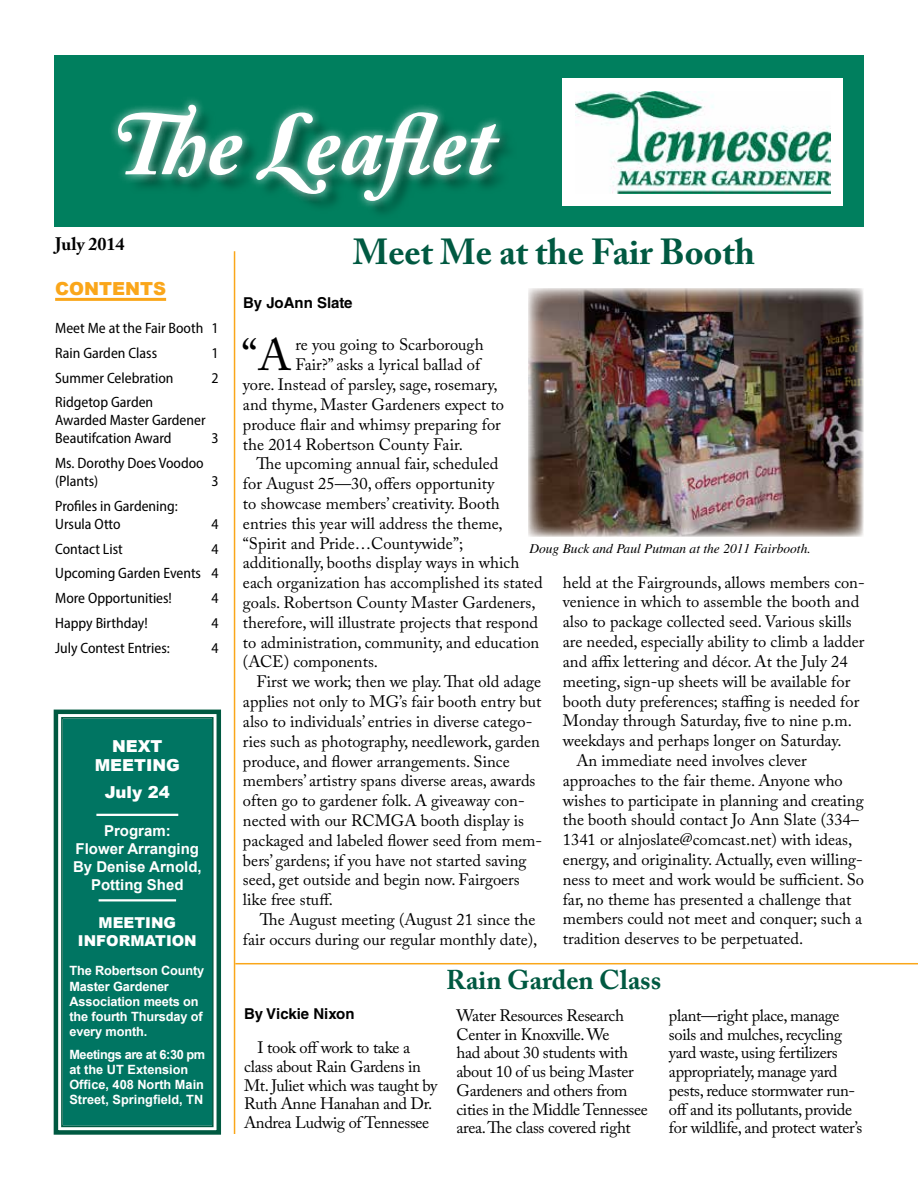
<style>
.page{position:relative;width:918px;height:1188px;background:#fff}
.page>*{position:absolute;margin:0;border:0;box-sizing:border-box;transform-origin:0 0}
.t1{font:italic 700 90px "Adobe Caslon Pro";color:#fff}
.t2{font:44.4px "Adobe Caslon Pro";color:#000}
.t3{font:700 36px "Adobe Caslon Pro";color:#005941}
.t4{font:700 27px "Adobe Caslon Pro";color:#005941}
.t5{font:700 18px "Adobe Caslon Pro";color:#000}
.t6{font:900 18px "Arial";color:#faa61a}
.t7{font:16.5px "Adobe Caslon Pro";color:#000}
.t8{font:16.5px/18.8px "Adobe Caslon Pro";letter-spacing:-.02em;color:#000}
.t9{font:900 16.5px/19.8px "Arial";color:#fff;text-align:center}
.t10{font:semi-condensed 15px/18px "Myriad Pro";color:#000}
.t11{font:700 15px/18px "Arial";color:#fff;text-align:center}
.t12{font:700 15px "Helvetica LT Std";color:#000}
.t13{font:900 15px/18px "Arial";color:#fff;text-align:center}
.t14{font:italic 13.5px "Times LT Std";color:#000}
.t15{font:700 12.75px/15.3px "Arial";letter-spacing:-.01em;color:#fff}
</style>
<div class="page">
<div style="left:54px;top:56px;width:809px;height:171px;background:#007f5e"></div>
<div style="left:108px;top:95px;width:401px;height:115px;background:#fff;opacity:.75"></div>
<div style="left:563px;top:79px;width:280px;height:127px;background:#fff"></div>
<img style="left:576px;top:92px;width:254px;height:101px">
<svg style="left:53px;top:709px;width:168px;height:426px;background:#0e7a68"></svg>
<div style="left:61px;top:717px;width:153px;height:410px;border:2px solid #005941"></div>
<hr style="left:55px;top:298px;width:111px;height:3px;background:#faa61a">
<hr style="left:234px;top:251px;width:1px;height:883px;background:#faa61a">
<img style="left:528px;top:288px;width:335px;height:249px">
<hr style="left:235px;top:963px;width:683px;height:1px;background:#faa61a">
<h1 class="t1" style="left:113px;top:90px;width:383px">The Leaflet</h1>
<p class="t5" style="left:55px;top:234px;width:71px">July 2014</p>
<h3 class="t3" style="left:353px;top:230px;width:404px">Meet Me at the Fair Booth</h3>
<p class="t6" style="left:55px;top:278px;width:112px">CONTENTS</p>
<p class="t10" style="left:55px;top:316px;width:165px;line-height:24.8px">Meet Me at the Fair Booth 1<br>Rain Garden Class</p>
<p class="t10" style="left:212px;top:344px;width:9px">1</p>
<p class="t10" style="left:55px;top:368px;width:120px">Summer Celebration</p>
<p class="t10" style="left:212px;top:368px;width:9px">2</p>
<p class="t10" style="left:55px;top:393px;width:152px">Ridgetop Garden<br>Awarded Master Gardener<br>Beautifcation Award</p>
<p class="t10" style="left:212px;top:429px;width:9px">3</p>
<p class="t10" style="left:55px;top:454px;width:150px">Ms. Dorothy Does Voodoo (Plants)</p>
<p class="t10" style="left:55px;top:497px;width:124px">Profiles in Gardening:<br>Ursula Otto</p>
<p class="t10" style="left:212px;top:472px;width:9px">3</p>
<p class="t10" style="left:212px;top:515px;width:9px">4</p>
<p class="t10" style="left:55px;top:539px;width:69px">Contact List</p>
<p class="t10" style="left:55px;top:536px;width:165px;line-height:24.8px;text-align:justify;text-indent:156px">4<br>Upcoming Garden Events 4<br>More Opportunities!</p>
<p class="t10" style="left:212px;top:589px;width:9px">4</p>
<p class="t10" style="left:55px;top:614px;width:94px">Happy Birthday!</p>
<p class="t10" style="left:212px;top:614px;width:9px">4</p>
<p class="t10" style="left:55px;top:638px;width:116px">July Contest Entries:</p>
<p class="t10" style="left:212px;top:638px;width:9px">4</p>
<p class="t9" style="left:95px;top:736px;width:87px">NEXT<br>MEETING</p>
<p class="t9" style="left:105px;top:782px;width:66px">JULY 24</p>
<p class="t11" style="left:73px;top:822px;width:130px">Program:<br>Flower Arranging<br>By Denise Arnold,<br>Potting Shed</p>
<p class="t13" style="left:78px;top:914px;width:118px">MEETING<br>IN FORMATION</p>
<p class="t15" style="left:69px;top:963px;width:136px">The Robertson County<br>Master Gardener<br>Association meets on the fourth Thursday of every month.</p>
<p class="t15" style="left:69px;top:1046px;width:137px">Meetings are at 6:30 pm at the UT Extension<br>Office, 408 North Main<br>Street, Springfield, TN</p>
<p class="t12" style="left:243px;top:294px;width:111px">By JoAnn Slate</p>
<h2 class="t2" style="left:242px;top:329px;width:51px">“A</h2>
<p class="t7" style="left:295px;top:335px;width:190px">re you going to Scarborough</p>
<p class="t7" style="left:295px;top:355px;width:186px">Fair?” asks a lyrical ballad of</p>
<p class="t7" style="left:243px;top:375px;width:256px">yore. Instead of parsley, sage, rosemary,</p>
<p class="t7" style="left:243px;top:395px;width:263px">and thyme, Master Gardeners expect to</p>
<p class="t7" style="left:243px;top:414px;width:259px">produce flair and whimsy preparing for</p>
<p class="t7" style="left:243px;top:434px;width:221px">the 2014 Robertson County Fair.</p>
<p class="t7" style="left:256px;top:454px;width:243px">The upcoming annual fair, scheduled</p>
<p class="t7" style="left:243px;top:474px;width:253px">for August 25—30, offers opportunity</p>
<p class="t7" style="left:243px;top:494px;width:258px">to showcase members’ creativity. Booth</p>
<p class="t7" style="left:243px;top:513px;width:261px">entries this year will address the theme,</p>
<p class="t7" style="left:243px;top:533px;width:222px">“Spirit and Pride…Countywide”;</p>
<p class="t7" style="left:243px;top:553px;width:278px">additionally, booths display ways in which</p>
<p class="t7" style="left:243px;top:573px;width:301px">each organization has accomplished its stated</p>
<p class="t7" style="left:243px;top:593px;width:294px">goals. Robertson County Master Gardeners,</p>
<p class="t7" style="left:243px;top:613px;width:297px">therefore, will illustrate projects that respond</p>
<p class="t7" style="left:243px;top:632px;width:298px">to administration, community, and education</p>
<p class="t7" style="left:243px;top:652px;width:137px">(ACE) components.</p>
<p class="t7" style="left:256px;top:672px;width:286px">First we work; then we play. That old adage</p>
<p class="t7" style="left:243px;top:692px;width:300px">applies not only to MG’s fair booth entry but</p>
<p class="t7" style="left:243px;top:712px;width:291px">also to individuals’ entries in diverse catego-</p>
<p class="t7" style="left:243px;top:731px;width:298px">ries such as photography, needlework, garden</p>
<p class="t7" style="left:243px;top:751px;width:268px">produce, and flower arrangements. Since</p>
<p class="t7" style="left:243px;top:771px;width:294px">members’ artistry spans diverse areas, awards</p>
<p class="t7" style="left:243px;top:791px;width:283px">often go to gardener folk. A giveaway con-</p>
<p class="t7" style="left:243px;top:811px;width:283px">nected with our RCMGA booth display is</p>
<p class="t7" style="left:243px;top:830px;width:301px">packaged and labeled flower seed from mem-</p>
<p class="t7" style="left:243px;top:850px;width:285px">bers’ gardens; if you have not started saving</p>
<p class="t7" style="left:243px;top:870px;width:278px">seed, get outside and begin now. Fairgoers</p>
<p class="t7" style="left:243px;top:890px;width:91px">like free stuff.</p>
<p class="t7" style="left:260px;top:910px;width:277px">The August meeting (August 21 since the</p>
<p class="t7" style="left:243px;top:930px;width:296px">fair occurs during our regular monthly date),</p>
<p class="t14" style="left:529px;top:541px;width:283px">Doug Buck and Paul Putman at the 2011 Fairbooth.</p>
<p class="t7" style="left:563px;top:572px;width:303px">held at the Fairgrounds, allows members con-</p>
<p class="t7" style="left:563px;top:592px;width:298px">venience in which to assemble the booth and</p>
<p class="t7" style="left:563px;top:612px;width:290px">also to package collected seed. Various skills</p>
<p class="t7" style="left:563px;top:632px;width:303px">are needed, especially ability to climb a ladder</p>
<p class="t7" style="left:563px;top:652px;width:286px">and affix lettering and décor. At the July 24</p>
<p class="t7" style="left:563px;top:671px;width:289px">meeting, sign-up sheets will be available for</p>
<p class="t7" style="left:563px;top:691px;width:298px">booth duty preferences; staffing is needed for</p>
<p class="t7" style="left:563px;top:711px;width:291px">Monday through Saturday, five to nine p.m.</p>
<p class="t7" style="left:563px;top:731px;width:280px">weekdays and perhaps longer on Saturday.</p>
<p class="t7" style="left:576px;top:751px;width:232px">An immediate need involves clever</p>
<p class="t7" style="left:563px;top:770px;width:281px">approaches to the fair theme. Anyone who</p>
<p class="t7" style="left:563px;top:790px;width:302px">wishes to participate in planning and creating</p>
<p class="t7" style="left:563px;top:810px;width:298px">the booth should contact Jo Ann Slate (334–</p>
<p class="t7" style="left:563px;top:830px;width:291px">1341 or alnjoslate@comcast.net) with ideas,</p>
<p class="t7" style="left:563px;top:850px;width:302px">energy, and originality. Actually, even willing-</p>
<p class="t7" style="left:563px;top:870px;width:303px">ness to meet and work would be sufficient. So</p>
<p class="t7" style="left:563px;top:889px;width:290px">far, no theme has presented a challenge that</p>
<p class="t7" style="left:563px;top:909px;width:301px">members could not meet and conquer; such a</p>
<p class="t7" style="left:563px;top:929px;width:242px">tradition deserves to be perpetuated.</p>
<p class="t12" style="left:244px;top:1005px;width:112px">By Vickie Nixon</p>
<p class="t8" style="left:244px;top:1038px;width:195px;text-indent:13px">I took off work to take a class about Rain Gardens in<br>Mt. Juliet which was taught by<br>Ruth Anne Hanahan and Dr.<br>Andrea Ludwig of Tennessee</p>
<h3 class="t4" style="left:446px;top:963px;width:217px">Rain Garden Class</h3>
<p class="t8" style="left:457px;top:1006px;width:193px">Water Resources Research<br>Center in Knoxville. We<br>had about 30 students with about 10 of us being Master<br>Gardeners and others from cities in the Middle Tennessee area. The class covered right</p>
<p class="t8" style="left:669px;top:1006px;width:195px">plant—right place, manage soils and mulches, recycling yard waste, using fertilizers appropriately, manage yard pests, reduce stormwater run&shy;off and its pollutants, provide for wildlife, and protect water’s</p>
</div>
